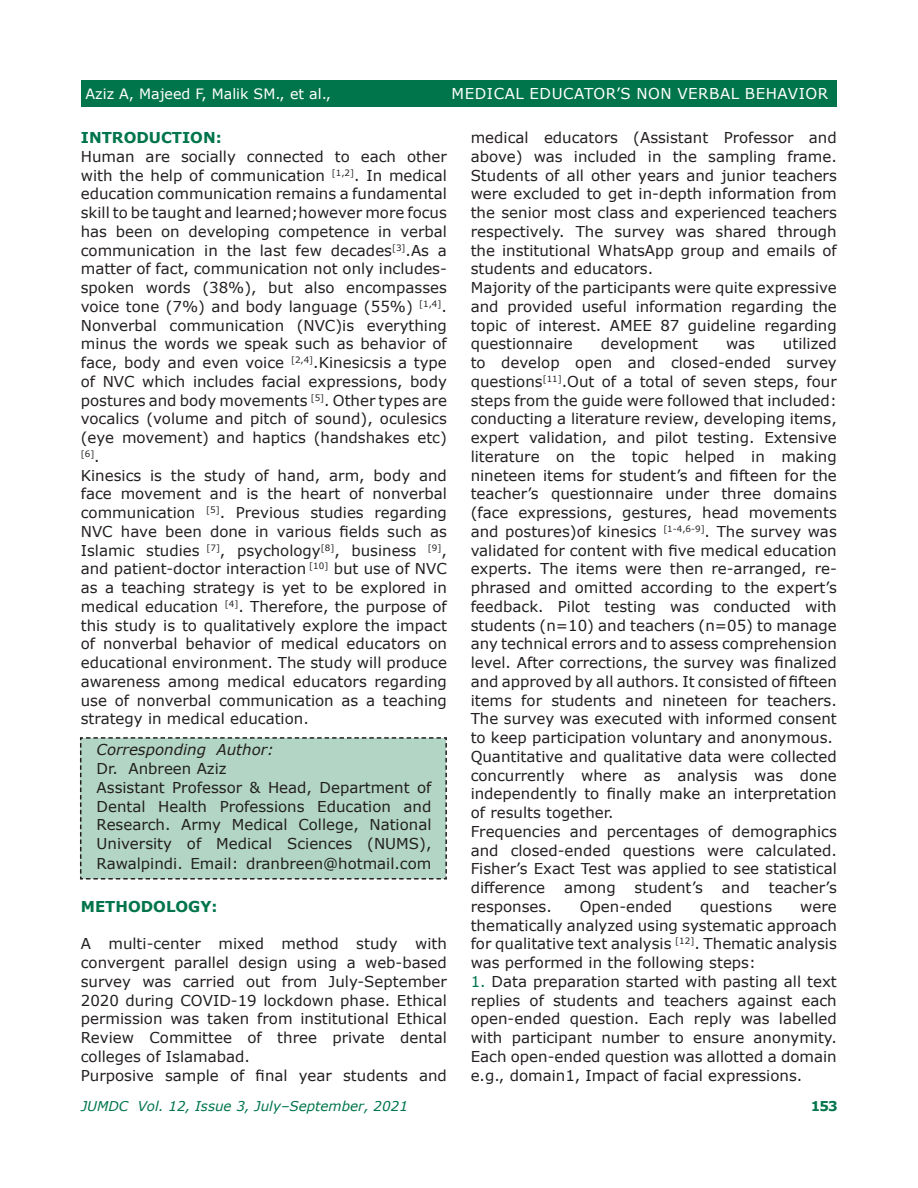
<style>
.page{position:relative;width:918px;height:1188px;background:#fff}
.page>*{position:absolute;margin:0;border:0;box-sizing:border-box;transform-origin:0 0}
.t1{font:15px/18.8px "Verdana";color:#231f20;text-align:justify}
.t2{font:15px "Verdana";letter-spacing:.035em;color:#fff}
.t3{font:700 15px "Verdana";color:#00754b}
.t4{font:italic 15px "Verdana";color:#231f20}
.t5{font:14.25px "Verdana";color:#fff}
.t6{font:italic 13.5px "Verdana";color:#00754b}
.t7{font:700 13.5px "Verdana";color:#00754b}
.t8{font:8.7px "Verdana";color:#231f20}
.s1{font-size:15px}
.s2{color:#00754b}
</style>
<div class="page">
<div style="left:81px;top:80px;width:756px;height:27px;background:#00754b"></div>
<div style="left:80px;top:737px;width:367px;height:143px;background:#b2d5c5"></div>
<p class="t5" style="left:86px;top:85px;width:247px">Aziz A, Majeed F, Malik SM., et al.,</p>
<p class="t2" style="left:452px;top:84px;width:378px">MEDICAL EDUCATOR’S NON VERBAL BEHAVIOR</p>
<p class="t3" style="left:81px;top:127px;width:143px">INTRODUCTION:</p>
<p class="t1" style="left:81px;top:147px;width:368px">Human are socially connected to each other with the help of communication <sup>[1,2]</sup>. In medical education communication remains a fundamental skill to be taught and learned;however more focus has been on developing competence in verbal communication in the last few decades<sup>[3]</sup>.As a matter of fact, communication not only includes&shy;spoken words (38%), but also encompasses voice tone (7%) and body language (55%) <sup>[1,4]</sup>.<br>Nonverbal communication (NVC)is everything minus the words we speak such as behavior of face, body and even voice <sup>[2,4]</sup>.Kinesicsis a type of NVC which includes facial expressions, body postures and body movements <sup>[5]</sup>. Other types are vocalics (volume and pitch of sound), oculesics (eye movement) and haptics (handshakes etc)</p>
<p class="t8" style="left:81px;top:448px;width:20px">[6]<span class="s1">.</span></p>
<p class="t1" style="left:81px;top:466px;width:368px">Kinesics is the study of hand, arm, body and face movement and is the heart of nonverbal communication <sup>[5]</sup>. Previous studies regarding NVC have been done in various fields such as Islamic studies <sup>[7]</sup>, psychology<sup>[8]</sup>, business <sup>[9]</sup>, and patient-doctor interaction <sup>[10]</sup> but use of NVC as a teaching strategy is yet to be explored in medical education <sup>[4]</sup>. Therefore, the purpose of this study is to qualitatively explore the impact of nonverbal behavior of medical educators on educational environment. The study will produce awareness among medical educators regarding use of nonverbal communication as a teaching strategy in medical education.</p>
<p class="t4" style="left:97px;top:740px;width:179px">Corresponding Author:</p>
<p class="t1" style="left:97px;top:759px;width:132px">Dr. Anbreen Aziz</p>
<p class="t1" style="left:97px;top:778px;width:336px">Assistant Professor &amp; Head, Department of Dental Health Professions Education and Research. Army Medical College, National University of Medical Sciences (NUMS), Rawalpindi. Email: dranbreen@hotmail.com</p>
<p class="t3" style="left:81px;top:896px;width:138px">METHODOLOGY:</p>
<p class="t1" style="left:81px;top:934px;width:368px">A multi-center mixed method study with convergent parallel design using a web-based survey was carried out from July-September 2020 during COVID-19 lockdown phase. Ethical permission was taken from institutional Ethical Review Committee of three private dental colleges of Islamabad.</p>
<p class="t1" style="left:81px;top:1066px;width:368px">Purposive sample of final year students and</p>
<p class="t1" style="left:471px;top:128px;width:368px">medical educators (Assistant Professor and above) was included in the sampling frame.<br>Students of all other years and junior teachers were excluded to get in-depth information from the senior most class and experienced teachers respectively. The survey was shared through the institutional WhatsApp group and emails of students and educators.</p>
<p class="t1" style="left:471px;top:278px;width:368px">Majority of the participants were quite expressive and provided useful information regarding the topic of interest. AMEE 87 guideline regarding questionnaire</p>
<p class="t1" style="left:471px;top:334px;width:368px;text-indent:312px">utilized to develop open and closed-ended survey questions<sup>[11]</sup>.Out of a total of seven steps, four steps from the guide were followed that included: conducting a literature review, developing items, expert validation, and pilot testing. Extensive literature on the topic helped in making nineteen items for student’s and fifteen for the teacher’s questionnaire under three domains (face expressions, gestures, head movements and postures)of kinesics <sup>[1-4,6-9]</sup>. The survey was validated for content with five medical education experts. The items were then re-arranged, re&shy;phrased and omitted according to the expert’s feedback. Pilot testing was conducted with students (n=10) and teachers (n=05) to manage any technical errors and to assess comprehension level. After corrections, the survey was finalized and approved by all authors. It consisted of fifteen items for students and nineteen for teachers.<br>The survey was executed with informed consent to keep participation voluntary and anonymous.</p>
<p class="t1" style="left:471px;top:747px;width:368px">Quantitative and qualitative data were collected concurrently where as analysis was done independently to finally make an interpretation of results together.</p>
<p class="t1" style="left:471px;top:822px;width:368px">Frequencies and percentages of demographics and closed-ended questions were calculated.<br>Fisher’s Exact Test was applied to see statistical difference</p>
<p class="t1" style="left:601px;top:334px;width:99px">development</p>
<p class="t1" style="left:726px;top:334px;width:30px">was</p>
<p class="t1" style="left:564px;top:878px;width:53px">among</p>
<p class="t1" style="left:635px;top:878px;width:70px">student’s</p>
<p class="t1" style="left:722px;top:878px;width:29px">and</p>
<p class="t1" style="left:769px;top:878px;width:70px">teacher’s</p>
<p class="t1" style="left:471px;top:897px;width:83px">responses.</p>
<p class="t1" style="left:580px;top:897px;width:94px">Open-ended</p>
<p class="t1" style="left:700px;top:897px;width:74px">questions</p>
<p class="t1" style="left:471px;top:897px;width:368px;text-indent:330px">were thematically analyzed using systematic approach for qualitative text analysis <sup>[12]</sup>. Thematic analysis was performed in the following steps:</p>
<p class="t1" style="left:471px;top:972px;width:368px"><span class="s2">1.</span> Data preparation started with pasting all text replies of students and teachers against each open-ended question. Each reply was labelled with participant number to ensure anonymity.<br>Each open-ended question was allotted a domain e.g., domain1, Impact of facial expressions.</p>
<p class="t6" style="left:81px;top:1097px;width:329px">JUMDC Vol. 12, Issue 3, July–September, 2021</p>
<p class="t7" style="left:811px;top:1096px;width:29px">153</p>
</div>
